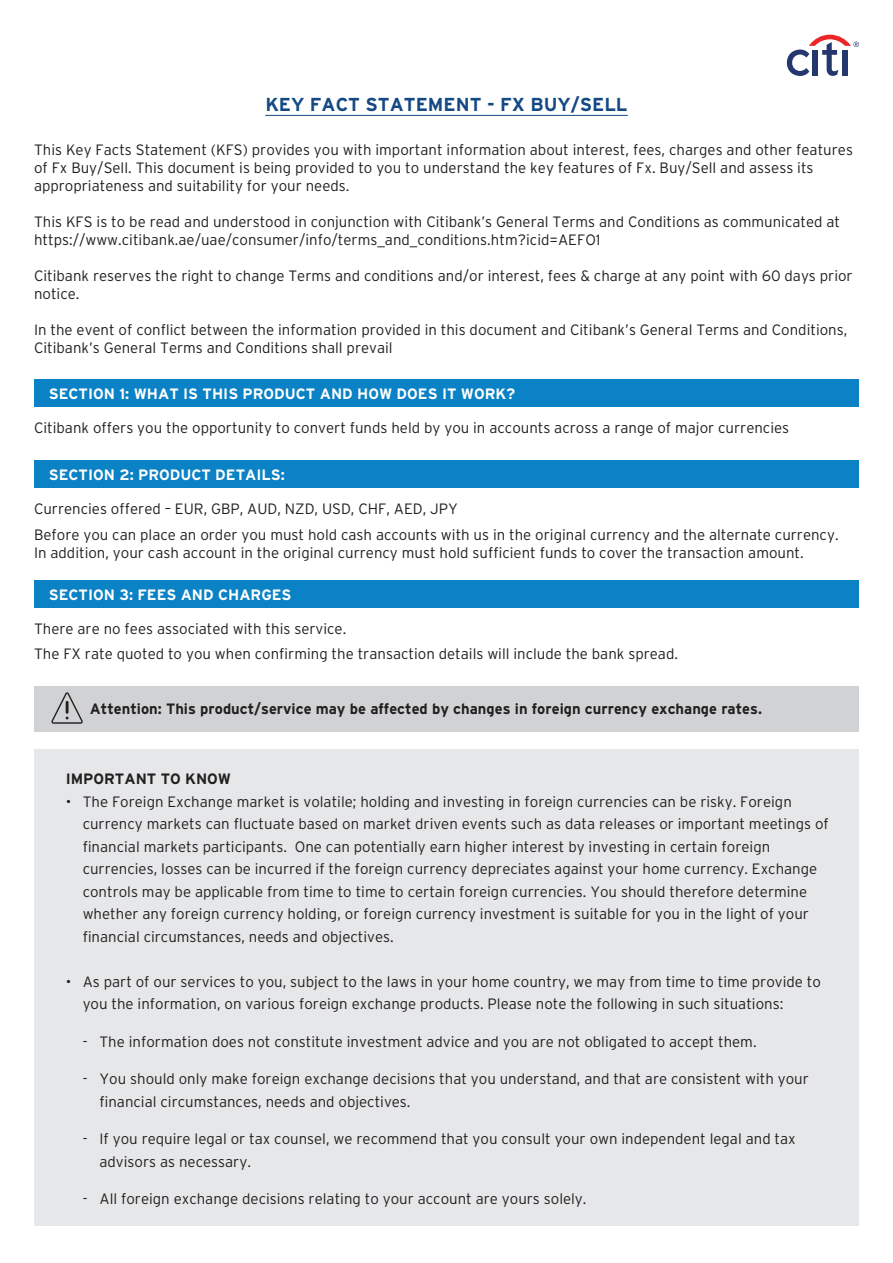
<style>
.page{position:relative;width:893px;height:1263px;background:#fff}
.page>*{position:absolute;margin:0;border:0;box-sizing:border-box;transform-origin:0 0}
.t1{font:700 18.75px "Interstate";color:#144984}
.t2{font:300 15px/22.5px "Interstate";color:#231f20}
.t3{font:700 15px "Interstate";color:#231f20}
.t4{font:700 15px "Interstate";color:#fff}
</style>
<div class="page">
<div style="left:34px;top:750px;width:825px;height:476px;background:#e6e7e8"></div>
<svg style="left:787px;top:35px;width:72px;height:41px"></svg>
<hr style="left:265px;top:115px;width:363px;height:1px;background:#144984">
<div style="left:34px;top:379px;width:825px;height:28px;background:#0a82c5"></div>
<div style="left:34px;top:460px;width:825px;height:28px;background:#0a82c5"></div>
<div style="left:34px;top:580px;width:825px;height:28px;background:#0a82c5"></div>
<div style="left:34px;top:686px;width:825px;height:46px;background:#d0d2d3"></div>
<svg style="left:51px;top:692px;width:32px;height:32px"></svg>
<p class="t1" style="left:265px;top:94px;width:364px">KEY FACT STATEMENT - FX BUY/SELL</p>
<p class="t2" style="left:34px;top:141px;width:820px;line-height:18px">This Key Facts Statement (KFS) provides you with important information about interest, fees, charges and other features of Fx Buy/Sell. This document is being provided to you to understand the key features of Fx. Buy/Sell and assess its appropriateness and suitability for your needs.</p>
<p class="t2" style="left:34px;top:213px;width:808px;line-height:18px">This KFS is to be read and understood in conjunction with Citibank’s General Terms and Conditions as communicated at https://www.citibank.ae/uae/consumer/info/terms_and_conditions.htm?icid=AEFO1</p>
<p class="t2" style="left:34px;top:267px;width:820px;line-height:18px">Citibank reserves the right to change Terms and conditions and/or interest, fees &amp; charge at any point with 60 days prior notice.</p>
<p class="t2" style="left:34px;top:321px;width:815px;line-height:18px">In the event of conflict between the information provided in this document and Citibank’s General Terms and Conditions,<br>Citibank’s General Terms and Conditions shall prevail</p>
<p class="t4" style="left:49px;top:386px;width:468px">SECTION 1: WHAT IS THIS PRODUCT AND HOW DOES IT WORK?</p>
<p class="t2" style="left:34px;top:417px;width:757px">Citibank offers you the opportunity to convert funds held by you in accounts across a range of major currencies</p>
<p class="t4" style="left:49px;top:466px;width:237px">SECTION 2: PRODUCT DETAILS:</p>
<p class="t2" style="left:34px;top:496px;width:806px;line-height:25.5px">Currencies offered – EUR, GBP, AUD, NZD, USD, CHF, AED, JPY<br>Before you can place an order you must hold cash accounts with us in the original currency and the alternate currency.</p>
<p class="t2" style="left:34px;top:541px;width:771px">In addition, your cash account in the original currency must hold sufficient funds to cover the transaction amount.</p>
<p class="t4" style="left:49px;top:586px;width:244px">SECTION 3: FEES AND CHARGES</p>
<p class="t2" style="left:34px;top:616px;width:645px;line-height:25.5px">There are no fees associated with this service.<br>The FX rate quoted to you when confirming the transaction details will include the bank spread.</p>
<p class="t3" style="left:90px;top:700px;width:674px">Attention: This product/service may be affected by changes in foreign currency exchange rates.</p>
<p class="t3" style="left:66px;top:770px;width:167px">IMPORTANT TO KNOW</p>
<p class="t2" style="left:83px;top:790px;width:748px;text-indent:-17px">• The Foreign Exchange market is volatile; holding and investing in foreign currencies can be risky. Foreign currency markets can fluctuate based on market driven events such as data releases or important meetings of financial markets participants. One can potentially earn higher interest by investing in certain foreign currencies, losses can be incurred if the foreign currency depreciates against your home currency. Exchange controls may be applicable from time to time to certain foreign currencies. You should therefore determine whether any foreign currency holding, or foreign currency investment is suitable for you in the light of your financial circumstances, needs and objectives.</p>
<p class="t2" style="left:83px;top:970px;width:740px;text-indent:-17px">• As part of our services to you, subject to the laws in your home country, we may from time to time provide to you the information, on various foreign exchange products. Please note the following in such situations:</p>
<p class="t2" style="left:83px;top:1030px;width:675px">- The information does not constitute investment advice and you are not obligated to accept them.</p>
<p class="t2" style="left:100px;top:1067px;width:711px;text-indent:-17px">- You should only make foreign exchange decisions that you understand, and that are consistent with your financial circumstances, needs and objectives.</p>
<p class="t2" style="left:100px;top:1127px;width:698px;text-indent:-17px">- If you require legal or tax counsel, we recommend that you consult your own independent legal and tax advisors as necessary.</p>
<p class="t2" style="left:83px;top:1187px;width:505px">- All foreign exchange decisions relating to your account are yours solely.</p>
</div>
